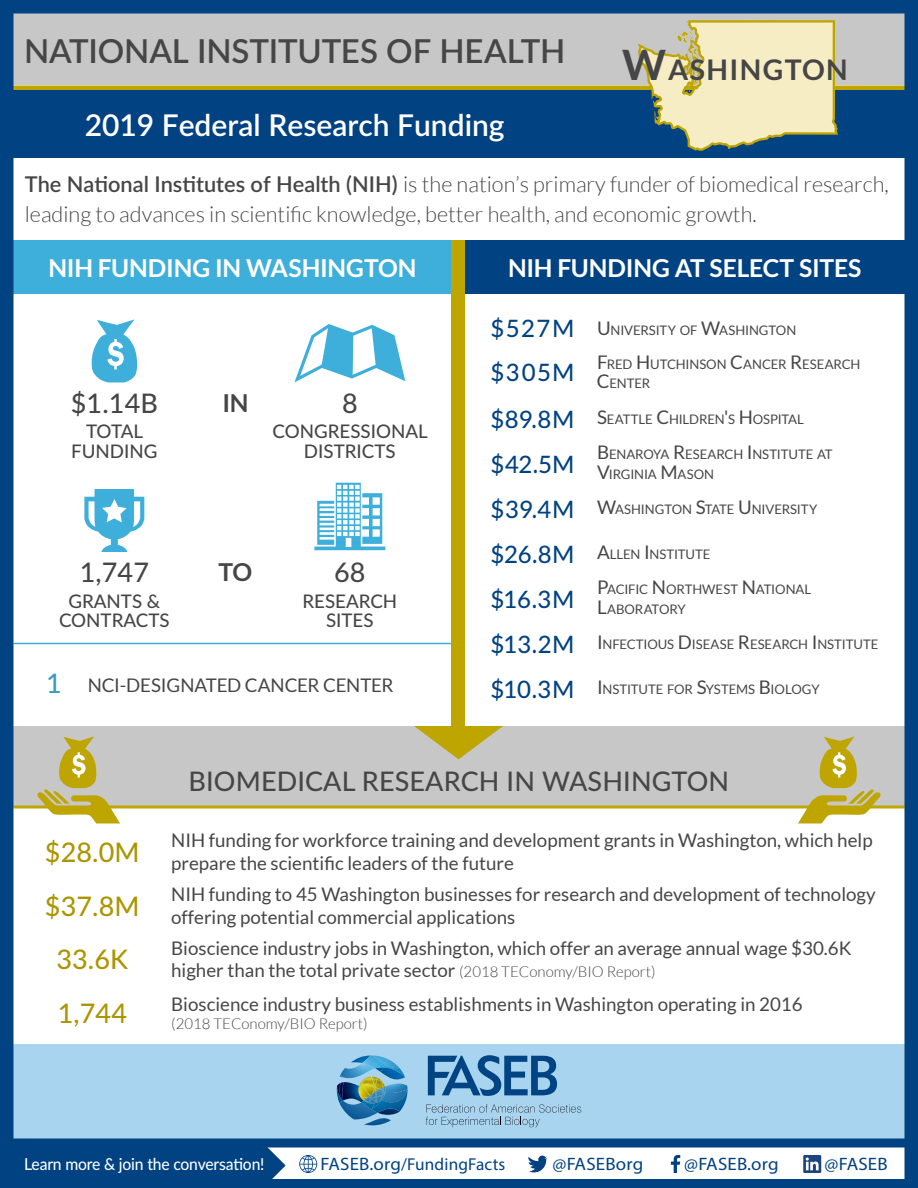
<style>
.page{position:relative;width:918px;height:1188px;background:#fff}
.page>*{position:absolute;margin:0;border:0;box-sizing:border-box;transform-origin:0 0}
.t1{font:600 33px "Lato";letter-spacing:-.005em;color:#464646}
.t2{font:600 30px "Lato";color:#fff}
.t3{font:700 28.5px "Lato";letter-spacing:.05em;color:#464646}
.t4{font:500 27px "Lato";letter-spacing:.005em;color:#464646}
.t5{font:500 27px "Lato";letter-spacing:.005em;color:#ac9500}
.t6{font:700 24.75px "Lato";letter-spacing:-.01em;color:#fff}
.t7{font:700 24.75px "Lato";color:#464646}
.t8{font:500 24px "Lato";letter-spacing:.025em;color:#004282}
.t9{font:300 21.75px/30px "Lato";color:#464646}
.t10{font:18.75px/22.5px "Lato";color:#464646}
.t11{font:500 18.75px/19.5px "Lato";color:#464646;text-align:center}
.t12{font:18.75px "Lato";letter-spacing:-.005em;color:#464646}
.t13{font:18px "Myriad Pro";letter-spacing:.01em;color:#004282;scale:1.05 1}
.t14{font:17.25px "Myriad Pro";letter-spacing:.01em;color:#004282}
.t15{font:500 16.5px "Lato";letter-spacing:-.01em;color:#fff;scale:.95 1}
.t16{font:300 15px "Lato";color:#464646}
.t17{font:13.2px/19.5px "Lato";letter-spacing:-.005em;color:#464646}
.s1{font-size:42px}
.s2{font-weight:600}
.s3{font-weight:500;font-size:27px;color:#389dc4}
.s4{font-weight:500;font-size:24px;color:#004282}
.s5{font-size:18.75px}
.s6{font-size:27px}
.s7{font-weight:400;font-size:18.75px;color:#464646}
.s8{font-weight:400;font-size:13.2px;color:#464646}
.s9{font-weight:500;font-size:27px;color:#004282}
.s10{font-weight:300;font-size:15px}
.s11{font-size:18px}
</style>
<div class="page">
<div style="left:0;top:1044px;width:918px;height:94px;background:#a8d4ef"></div>
<svg style="left:426px;top:1104px;width:155px;height:23px"></svg>
<svg style="left:428px;top:1055px;width:129px;height:41px"></svg>
<svg style="left:337px;top:1056px;width:71px;height:69px"></svg>
<svg style="left:266px;top:1148px;width:20px;height:30px"></svg>
<div style="left:0;top:1143px;width:266px;height:41px;background:#004282"></div>
<svg style="left:299px;top:1155px;width:18px;height:18px"></svg>
<svg style="left:528px;top:1155px;width:20px;height:18px"></svg>
<svg style="left:671px;top:1155px;width:9px;height:18px"></svg>
<svg style="left:803px;top:1155px;width:18px;height:18px"></svg>
<div style="left:0;top:1138px;width:918px;height:50px;border:9px solid #004282"></div>
<div style="left:0;top:726px;width:918px;height:81px;background:#c7c7c7"></div>
<svg style="left:414px;top:726px;width:89px;height:33px"></svg>
<div style="left:452px;top:240px;width:13px;height:493px;background:#bfa500"></div>
<hr style="left:14px;top:643px;width:437px;height:1px;background:#3eaeda">
<hr style="left:14px;top:806px;width:890px;height:2px;background:#bfa500">
<svg style="left:37px;top:737px;width:83px;height:86px"></svg>
<svg style="left:92px;top:320px;width:45px;height:62px"></svg>
<svg style="left:294px;top:324px;width:111px;height:58px"></svg>
<svg style="left:84px;top:489px;width:60px;height:63px"></svg>
<svg style="left:314px;top:483px;width:71px;height:67px"></svg>
<hr style="left:8px;top:1142px;width:910px;height:3px;background:#004282">
<div style="left:465px;top:240px;width:439px;height:54px;background:#004282"></div>
<div style="left:14px;top:240px;width:438px;height:54px;background:#3eaeda"></div>
<svg style="left:798px;top:737px;width:83px;height:86px"></svg>
<div style="left:0;top:14px;width:918px;height:72px;background:#c7c7c7"></div>
<div style="left:0;top:90px;width:918px;height:68px;background:#004282"></div>
<hr style="left:0;top:86px;width:918px;height:4px;background:#bfa500">
<div style="left:0;top:0;width:918px;height:14px;background:#004282"></div>
<div style="left:0;top:0;width:14px;height:1188px;background:#004282"></div>
<div style="left:904px;top:0;width:14px;height:1188px;background:#004282"></div>
<svg style="left:638px;top:20px;width:200px;height:131px"></svg>
<h1 class="t1" style="left:24px;top:27px;width:543px">NATIONAL INSTITUTES OF HEALTH</h1>
<h2 class="t2" style="left:85px;top:103px;width:421px">2019 Federal Research Funding</h2>
<h3 class="t3" style="left:622px;top:53px;width:227px"><span class="s1">W</span>ASHINGTON</h3>
<p class="t9" style="left:25px;top:169px;width:866px"><span class="s2">The National Institutes of Health (NIH)</span> is the nation’s primary funder of biomedical research, leading to advances in scientific knowledge, better health, and economic growth.</p>
<h3 class="t6" style="left:48px;top:254px;width:370px">NIH FUNDING IN WASHINGTON</h3>
<h3 class="t6" style="left:508px;top:254px;width:355px">NIH FUNDING AT SELECT SITES</h3>
<h3 class="t4" style="left:71px;top:384px;width:89px">$1.14B</h3>
<h3 class="t7" style="left:222px;top:389px;width:28px">IN</h3>
<h3 class="t4" style="left:342px;top:384px;width:17px">8</h3>
<p class="t11" style="left:71px;top:421px;width:88px">TOTAL<br>FUNDING</p>
<p class="t11" style="left:272px;top:421px;width:157px">CONGRESSIONAL<br>DISTRICTS</p>
<h3 class="t4" style="left:80px;top:553px;width:71px">1,747</h3>
<h3 class="t7" style="left:219px;top:558px;width:35px">TO</h3>
<h3 class="t4" style="left:334px;top:553px;width:33px">68</h3>
<p class="t11" style="left:59px;top:590px;width:112px">GRANTS &amp;<br>CONTRACTS</p>
<p class="t11" style="left:302px;top:590px;width:96px">RESEARCH<br>SITES</p>
<p class="t12" style="left:46px;top:674px;width:349px"><span class="s3">1</span> NCI-DESIGNATED CANCER CENTER</p>
<p class="t17" style="left:490px;top:321px;width:151px"><span class="s4">$527M</span> <span class="s5">U</span>NIVERSIT</p>
<p class="t17" style="left:668px;top:321px;width:86px">Y OF <span class="s5">W</span>ASHINGT</p>
<p class="t17" style="left:776px;top:321px;width:20px">ON</p>
<p class="t8" style="left:490px;top:355px;width:86px">$305M</p>
<p class="t17" style="left:597px;top:354px;width:63px"><span class="s5">F</span>RED <span class="s5">H</span>UTC</p>
<p class="t17" style="left:676px;top:354px;width:77px">HINSON <span class="s5">C</span>ANCER</p>
<p class="t17" style="left:790px;top:354px;width:21px"><span class="s5">R</span>ESEARC</p>
<p class="t17" style="left:850px;top:354px;width:11px">H</p>
<p class="t17" style="left:597px;top:374px;width:22px"><span class="s5">C</span>ENTER</p>
<p class="t8" style="left:490px;top:402px;width:126px">$89<span class="s6">.</span>8M <span class="s7">S</span><span class="s8">EATT</span></p>
<p class="t17" style="left:639px;top:410px;width:61px">LE <span class="s5">C</span>HI LDREN</p>
<p class="t17" style="left:724px;top:410px;width:81px"><span class="s5">'</span>S <span class="s5">H</span> OSPITAL</p>
<p class="t8" style="left:490px;top:447px;width:86px">$42<span class="s6">.</span>5M</p>
<p class="t17" style="left:597px;top:445px;width:22px"><span class="s5">B</span>ENAR</p>
<p class="t17" style="left:643px;top:445px;width:51px">OYA <span class="s5">R</span>ESEARC</p>
<p class="t17" style="left:733px;top:445px;width:28px">H <span class="s5">I</span>NSTITUTE</p>
<p class="t17" style="left:817px;top:445px;width:9px">AT</p>
<p class="t17" style="left:597px;top:464px;width:20px"><span class="s5">V</span>IRGINIA</p>
<p class="t17" style="left:661px;top:464px;width:53px"><span class="s5">M</span>ASON</p>
<p class="t17" style="left:490px;top:500px;width:159px"><span class="s4">$39</span><span class="s9">.</span><span class="s4">4M</span> <span class="s5">W</span>ASHINGT</p>
<p class="t17" style="left:672px;top:500px;width:42px">ON <span class="s5">S</span>TATE</p>
<p class="t17" style="left:738px;top:500px;width:44px"><span class="s5">U</span>NIVERSIT</p>
<p class="t17" style="left:809px;top:500px;width:10px">Y</p>
<p class="t17" style="left:490px;top:545px;width:168px"><span class="s4">$26</span><span class="s9">.</span><span class="s4">8M</span> <span class="s5">A</span>LLEN <span class="s5">I</span>NSTITUTE</p>
<p class="t8" style="left:490px;top:582px;width:86px">$16<span class="s6">.</span>3M</p>
<p class="t17" style="left:597px;top:580px;width:216px"><span class="s5">P</span>ACI FIC <span class="s5">N</span>ORTHWEST <span class="s5">N</span>ATIONAL<br><span class="s5">L</span>ABORAT</p>
<p class="t17" style="left:659px;top:599px;width:28px">ORY</p>
<p class="t17" style="left:490px;top:635px;width:137px"><span class="s4">$13</span><span class="s9">.</span><span class="s4">2M</span> <span class="s5">I</span>NFECTI</p>
<p class="t17" style="left:647px;top:635px;width:53px">OUS <span class="s5">D</span>ISEASE</p>
<p class="t17" style="left:738px;top:635px;width:21px"><span class="s5">R</span>ESEARC</p>
<p class="t17" style="left:798px;top:635px;width:28px">H <span class="s5">I</span>NSTITUTE</p>
<p class="t17" style="left:490px;top:680px;width:121px"><span class="s4">$10</span><span class="s9">.</span><span class="s4">3M</span> <span class="s5">I</span>NSTITUTE</p>
<p class="t17" style="left:667px;top:680px;width:154px">FOR <span class="s5">S</span>YSTEMS <span class="s5">B</span> I OLOGY</p>
<h3 class="t4" style="left:189px;top:762px;width:542px">BIOMEDICAL RESEARCH IN WASHINGTON</h3>
<h3 class="t5" style="left:45px;top:833px;width:96px">$28.0M</h3>
<p class="t10" style="left:171px;top:829px;width:703px">NIH funding for workforce training and development grants in Washington, which help prepare the scientific leaders of the future</p>
<h3 class="t5" style="left:45px;top:887px;width:96px">$37.8M</h3>
<p class="t10" style="left:171px;top:883px;width:706px">NIH funding to 45 Washington businesses for research and development of technology offering potential commercial applications</p>
<h3 class="t5" style="left:56px;top:940px;width:73px">33.6K</h3>
<p class="t10" style="left:171px;top:937px;width:682px">Bioscience industry jobs in Washington, which offer an average annual wage $30.6K higher than the total private sector <span class="s10">(2018 TEConomy/BIO Report)</span></p>
<h3 class="t5" style="left:58px;top:994px;width:71px">1,744</h3>
<p class="t10" style="left:171px;top:992px;width:633px">Bioscience industry business establishments in Washington operating in 2016</p>
<p class="t16" style="left:171px;top:1015px;width:198px">(2018 TEConomy/BIO Report)</p>
<p class="t15" style="left:24px;top:1152px;width:254px">Learn more &amp; join the conversation!</p>
<p class="t14" style="left:321px;top:1154px;width:186px"><span class="s11">FASEB.org</span>/FundingFacts</p>
<p class="t13" style="left:553px;top:1153px;width:88px">@FASEBorg</p>
<p class="t13" style="left:684px;top:1153px;width:91px">@FASEB.org</p>
<p class="t13" style="left:825px;top:1153px;width:62px">@FASEB</p>
</div>
